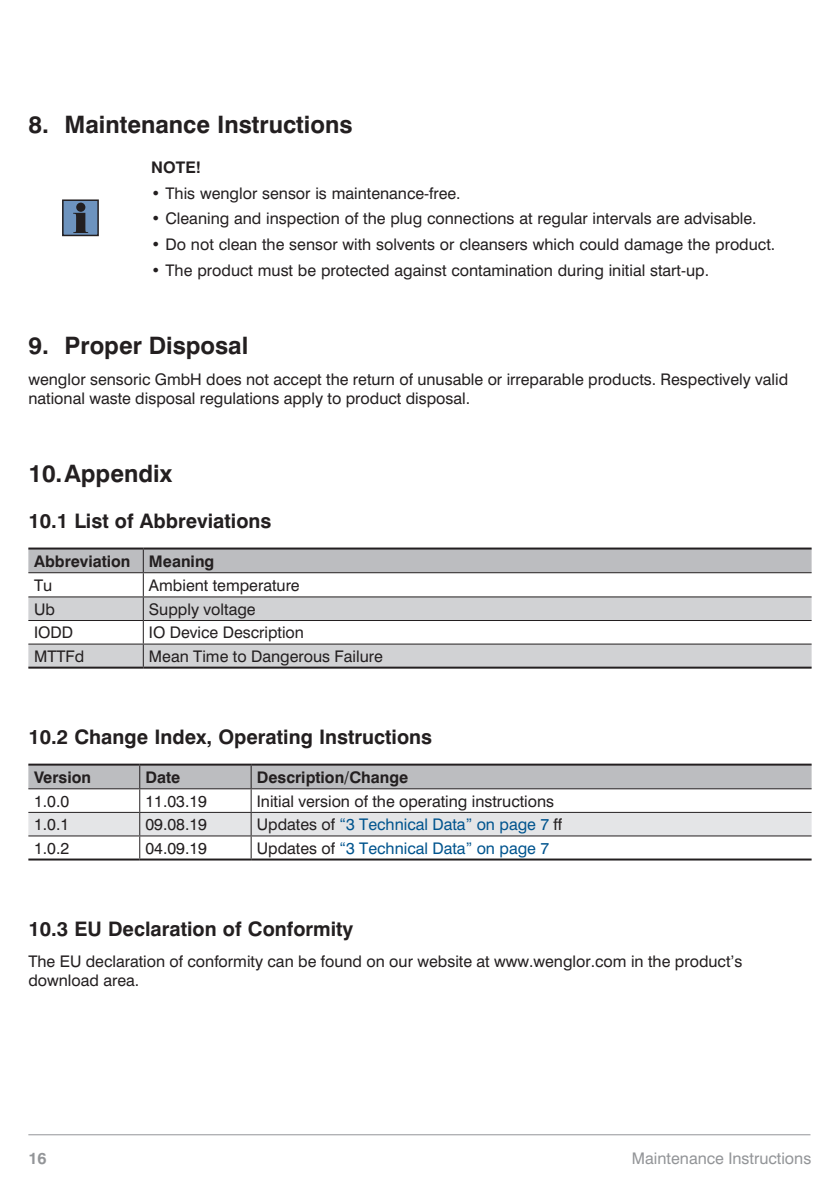
<style>
.page{position:relative;width:840px;height:1191px;background:#fff}
.page>*{position:absolute;margin:0;border:0;box-sizing:border-box;transform-origin:0 0}
.t1{font:700 24px "Swiss 721 BT";color:#231f20}
.t2{font:700 20px "Swiss 721 BT";color:#231f20}
.t3{font:16px/19.2px "Swiss 721 BT";color:#231f20}
.t4{font:16px "Swiss 721 BT";color:#00548e}
.t5{font:700 16px "Swiss 721 BT";color:#231f20}
.t6{font:16px "Swiss 721 BT";color:#939598}
.t7{font:700 16px "Swiss 721 BT";color:#939598}
.s1{color:#231f20}
</style>
<div class="page">
<hr style="left:28px;top:1134px;width:782px;height:1px;background:#939598">
<div style="left:63px;top:200px;width:35px;height:35px;background:#6d93be"></div>
<div style="left:62px;top:199px;width:37px;height:37px;border:2px solid #231f20"></div>
<svg style="left:73px;top:213px;width:15px;height:20px"></svg>
<div style="left:76px;top:203px;width:9px;height:9px;background:#231f20;border-radius:50%"></div>
<hr style="left:28px;top:547px;width:115px;height:2px;background:#231f20">
<hr style="left:143px;top:547px;width:668px;height:2px;background:#231f20">
<hr style="left:28px;top:666px;width:115px;height:2px;background:#231f20">
<hr style="left:143px;top:666px;width:668px;height:2px;background:#231f20">
<svg style="left:28px;top:548px;width:783px;height:118px"></svg>
<hr style="left:28px;top:620px;width:115px;height:1px;background:#231f20">
<hr style="left:28px;top:643px;width:115px;height:1px;background:#231f20">
<hr style="left:143px;top:620px;width:668px;height:1px;background:#231f20">
<hr style="left:143px;top:643px;width:668px;height:1px;background:#231f20">
<hr style="left:28px;top:763px;width:112px;height:2px;background:#231f20">
<hr style="left:140px;top:763px;width:111px;height:2px;background:#231f20">
<hr style="left:251px;top:763px;width:560px;height:2px;background:#231f20">
<hr style="left:28px;top:858px;width:112px;height:2px;background:#231f20">
<hr style="left:140px;top:858px;width:111px;height:2px;background:#231f20">
<hr style="left:251px;top:858px;width:560px;height:2px;background:#231f20">
<svg style="left:28px;top:764px;width:783px;height:94px"></svg>
<hr style="left:251px;top:835px;width:560px;height:1px;background:#231f20">
<h1 class="t1" style="left:28px;top:109px;width:325px">8. Maintenance Instructions</h1>
<p class="t5" style="left:151px;top:157px;width:51px">NOTE!</p>
<p class="t3" style="left:151px;top:183px;width:311px">• This wenglor sensor is maintenance-free.</p>
<p class="t3" style="left:151px;top:209px;width:606px">• Cleaning and inspection of the plug connections at regular intervals are advisable.</p>
<p class="t3" style="left:151px;top:234px;width:625px">• Do not clean the sensor with solvents or cleansers which could damage the product.</p>
<p class="t3" style="left:151px;top:260px;width:559px">• The product must be protected against contamination during initial start-up.</p>
<h1 class="t1" style="left:28px;top:331px;width:221px">9. Proper Disposal</h1>
<p class="t3" style="left:28px;top:369px;width:761px">wenglor sensoric GmbH does not accept the return of unusable or irreparable products. Respectively valid national waste disposal regulations apply to product disposal.</p>
<h1 class="t1" style="left:28px;top:459px;width:145px">10.Appendix</h1>
<p class="t2" style="left:28px;top:509px;width:244px">10.1 List of Abbreviations</p>
<p class="t5" style="left:34px;top:551px;width:182px">Abbreviation Meaning</p>
<p class="t3" style="left:34px;top:575px;width:20px">Tu</p>
<p class="t3" style="left:149px;top:575px;width:152px">Ambient temperature</p>
<p class="t3" style="left:34px;top:599px;width:22px">Ub</p>
<p class="t3" style="left:149px;top:599px;width:108px">Supply voltage</p>
<p class="t3" style="left:34px;top:623px;width:41px">IODD</p>
<p class="t3" style="left:149px;top:623px;width:156px">IO Device Description</p>
<p class="t3" style="left:34px;top:646px;width:52px">MTTFd</p>
<p class="t3" style="left:149px;top:646px;width:235px">Mean Time to Dangerous Failure</p>
<p class="t2" style="left:28px;top:725px;width:405px">10.2 Change Index, Operating Instructions</p>
<p class="t5" style="left:34px;top:767px;width:58px">Version</p>
<p class="t5" style="left:145px;top:767px;width:36px">Date</p>
<p class="t5" style="left:257px;top:767px;width:153px">Description/Change</p>
<p class="t3" style="left:34px;top:791px;width:37px">1.0.0</p>
<p class="t3" style="left:145px;top:791px;width:63px">11.03.19</p>
<p class="t3" style="left:257px;top:791px;width:299px">Initial version of the operating instructions</p>
<p class="t3" style="left:34px;top:815px;width:37px">1.0.1</p>
<p class="t3" style="left:145px;top:815px;width:63px">09.08.19</p>
<p class="t4" style="left:257px;top:815px;width:306px"><span class="s1">Updates of</span> “3 Technical Data” on page 7 <span class="s1">ff</span></p>
<p class="t3" style="left:34px;top:838px;width:37px">1.0.2</p>
<p class="t3" style="left:145px;top:838px;width:63px">04.09.19</p>
<p class="t4" style="left:257px;top:838px;width:294px"><span class="s1">Updates of</span> “3 Technical Data” on page 7</p>
<p class="t2" style="left:28px;top:917px;width:326px">10.3 EU Declaration of Conformity</p>
<p class="t3" style="left:28px;top:951px;width:715px">The EU declaration of conformity can be found on our website at www.wenglor.com in the product’s download area.</p>
<p class="t7" style="left:28px;top:1148px;width:20px">16</p>
<p class="t6" style="left:631px;top:1148px;width:181px">Maintenance Instructions</p>
</div>
